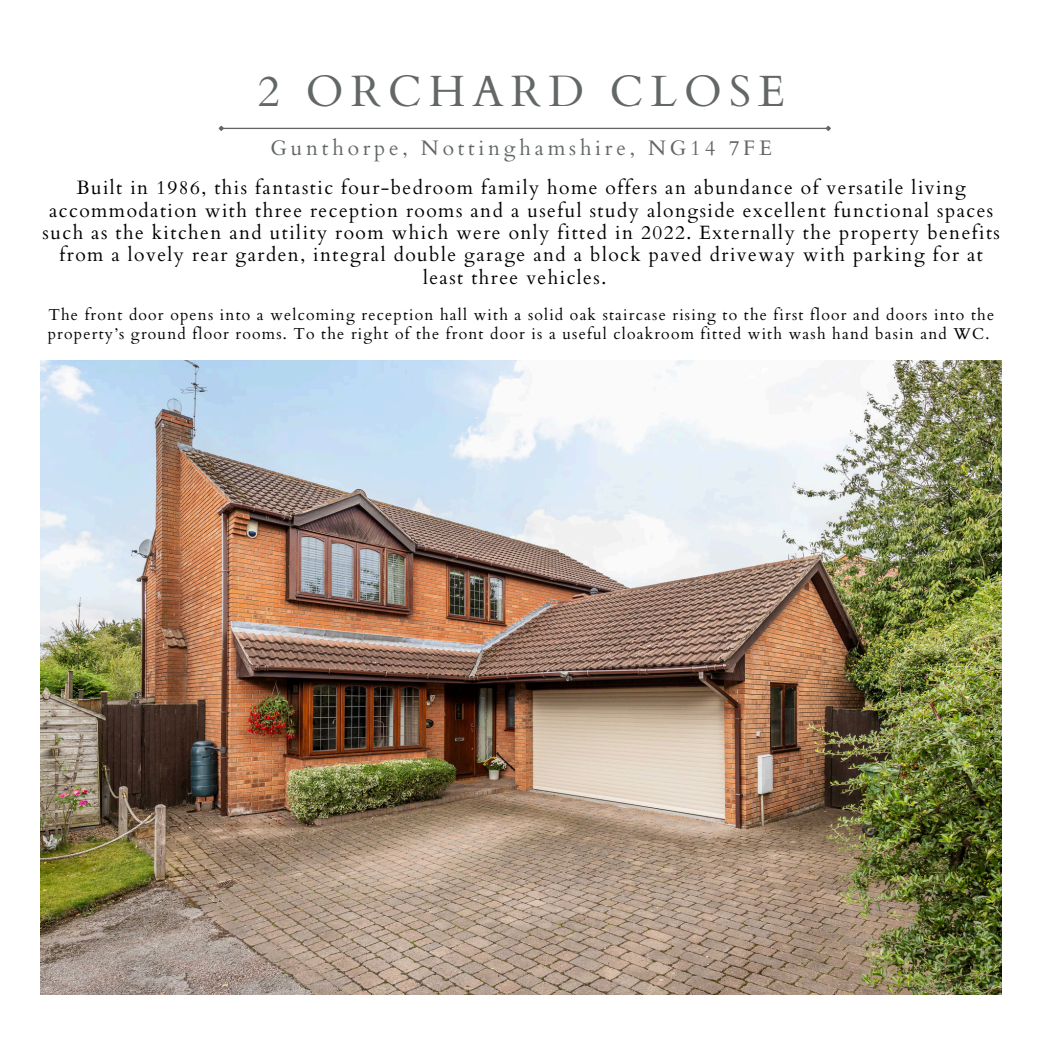
<style>
.page{position:relative;width:1043px;height:1043px;background:#fff}
.page>*{position:absolute;margin:0;border:0;box-sizing:border-box;transform-origin:0 0}
.t1{font:43.75px "Cardo";letter-spacing:.165em;color:#636867}
.t2{font:21px "Cardo";letter-spacing:.18em;color:#636867}
.t3{font:19.25px "Cardo";letter-spacing:.075em;color:#000}
.t4{font:15.75px/18.4px "Cardo";letter-spacing:.075em;color:#000}
</style>
<div class="page">
<hr style="left:223px;top:128px;width:603px;height:1px;background:#636867">
<svg style="left:218px;top:125px;width:7px;height:6px"></svg>
<svg style="left:824px;top:125px;width:7px;height:6px"></svg>
<img style="left:40px;top:361px;width:961px;height:632px">
<h1 class="t1" style="left:257px;top:62px;width:529px">2 ORCHARD CLOSE</h1>
<h2 class="t2" style="left:270px;top:134px;width:502px">Gunthorpe, Nottinghamshire, NG14 7FE</h2>
<p class="t3" style="left:76px;top:175px;width:890px">Built in 1986, this fantastic four-bedroom family home offers an abundance of versatile living</p>
<p class="t3" style="left:49px;top:197px;width:945px">accommodation with three reception rooms and a useful study alongside excellent functional spaces</p>
<p class="t3" style="left:43px;top:220px;width:958px">such as the kitchen and utility room which were only fitted in 2022. Externally the property benefits</p>
<p class="t3" style="left:60px;top:242px;width:924px">from a lovely rear garden, integral double garage and a block paved driveway with parking for at</p>
<p class="t3" style="left:423px;top:264px;width:184px">least three vehicles.</p>
<p class="t4" style="left:48px;top:306px;width:947px">The front door opens into a welcoming reception hall with a solid oak staircase rising to the first floor and doors into the property’s ground floor rooms. To the right of the front door is a useful cloakroom fitted with wash hand basin and WC.</p>
</div>
